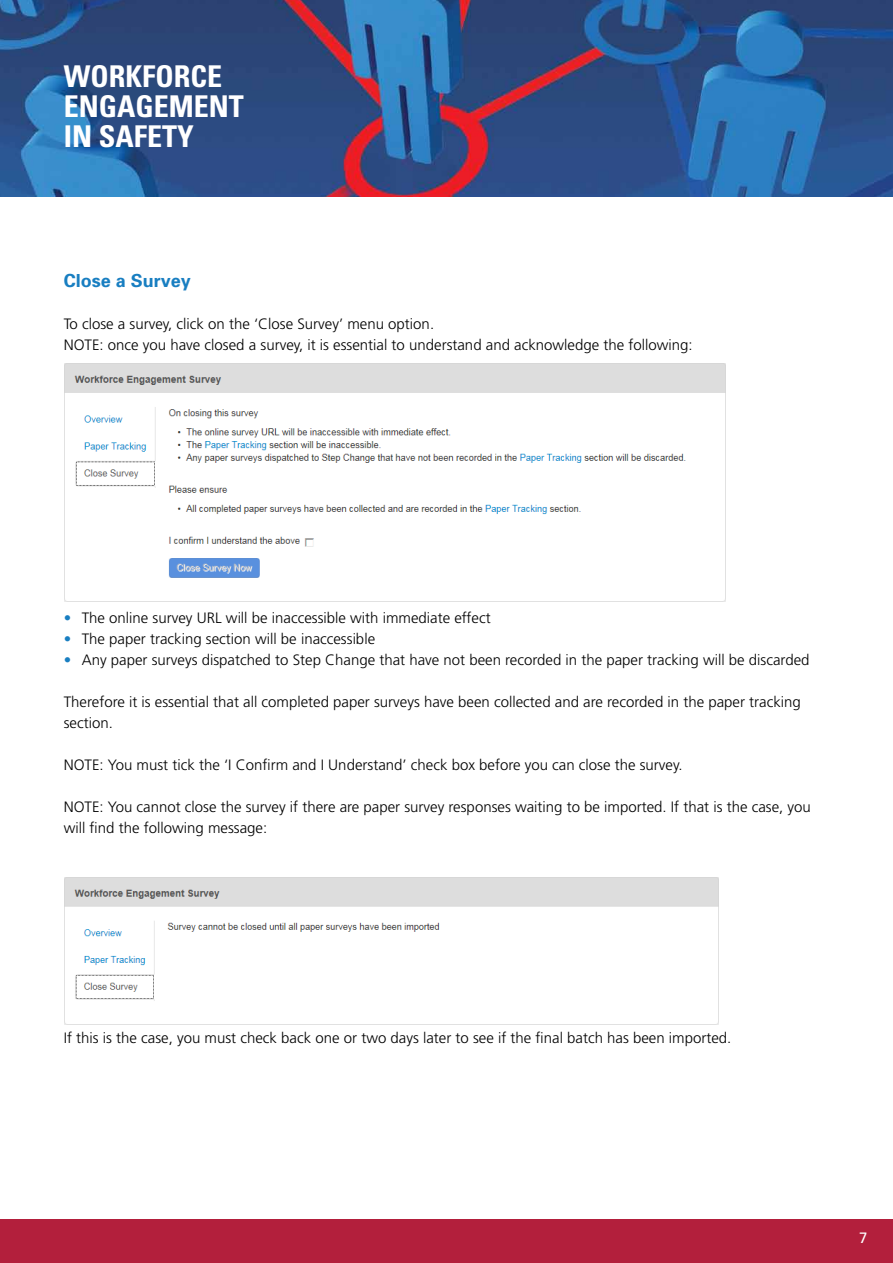
<style>
.page{position:relative;width:893px;height:1263px;background:#fff}
.page>*{position:absolute;margin:0;border:0;box-sizing:border-box;transform-origin:0 0}
.t1{font:700 condensed 30px/30px "Univers";color:#fff}
.t2{font:700 18px "Univers";color:#187ec1}
.t3{font:300 15px/21px "Frutiger";color:#000}
.t4{font:15px "Frutiger";color:#fff}
.s1{color:#187ec1}
</style>
<div class="page">
<div style="left:0;top:1219px;width:893px;height:44px;background:#b31f3c"></div>
<img style="left:0;top:0;width:893px;height:196px">
<img style="left:64px;top:363px;width:662px;height:238px">
<img style="left:64px;top:878px;width:655px;height:146px">
<h1 class="t1" style="left:64px;top:61px;width:181px">WORKFORCE<br>ENGAGEMENT<br>IN SAFETY</h1>
<p class="t2" style="left:64px;top:269px;width:129px">Close a Survey</p>
<p class="t3" style="left:64px;top:313px;width:630px">To close a survey, click on the ‘Close Survey’ menu option.<br>NOTE: once you have closed a survey, it is essential to understand and acknowledge the following:</p>
<p class="t3" style="left:64px;top:607px;width:428px"><span class="s1">•</span> The online survey URL will be inaccessible with immediate effect</p>
<p class="t3" style="left:64px;top:628px;width:313px"><span class="s1">•</span> The paper tracking section will be inaccessible</p>
<p class="t3" style="left:64px;top:649px;width:747px"><span class="s1">•</span> Any paper surveys dispatched to Step Change that have not been recorded in the paper tracking will be discarded</p>
<p class="t3" style="left:64px;top:691px;width:739px">Therefore it is essential that all completed paper surveys have been collected and are recorded in the paper tracking section.</p>
<p class="t3" style="left:64px;top:754px;width:620px">NOTE: You must tick the ‘I Confirm and I Understand’ check box before you can close the survey.</p>
<p class="t3" style="left:64px;top:796px;width:749px">NOTE: You cannot close the survey if there are paper survey responses waiting to be imported. If that is the case, you will find the following message:</p>
<p class="t3" style="left:64px;top:1027px;width:669px">If this is the case, you must check back one or two days later to see if the final batch has been imported.</p>
<p class="t4" style="left:859px;top:1229px;width:10px">7</p>
</div>
